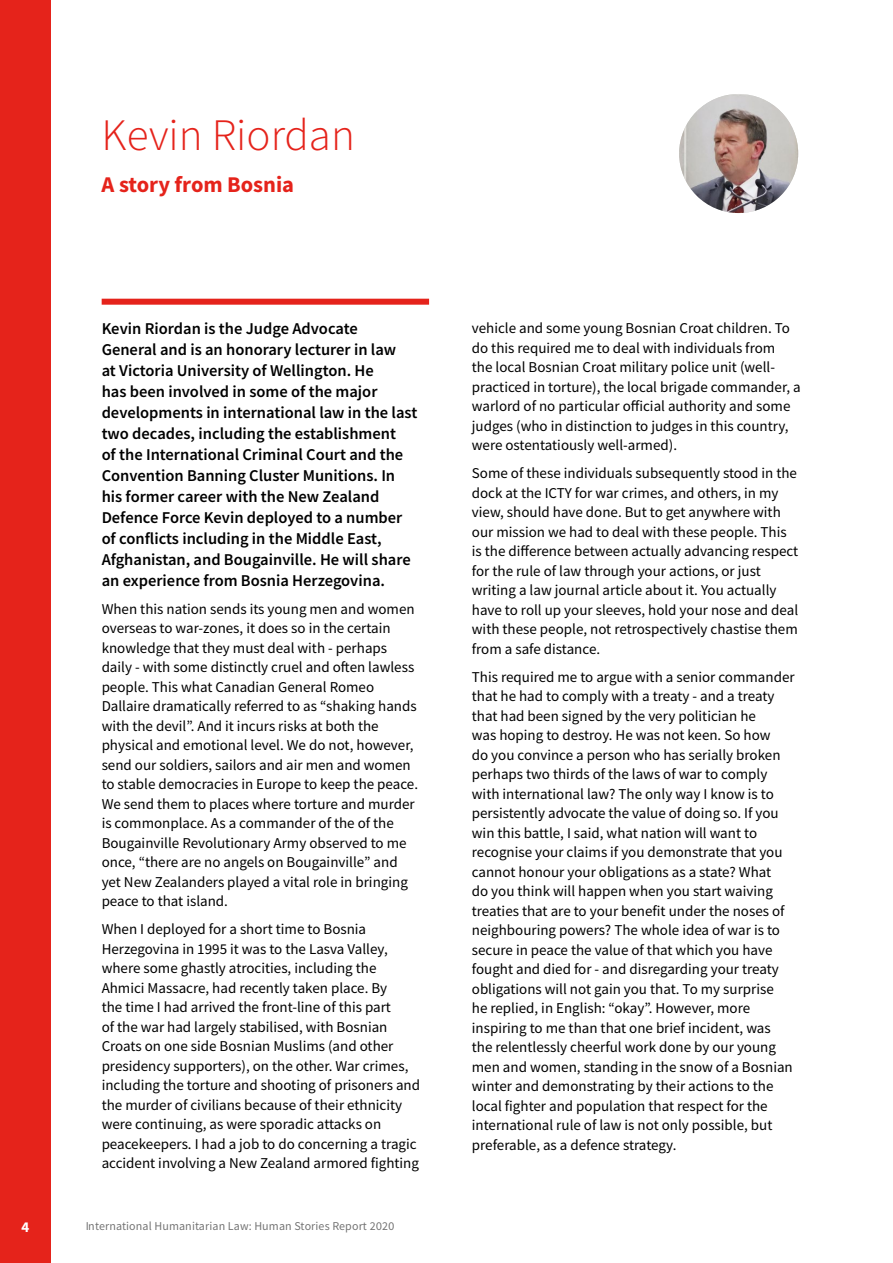
<style>
.page{position:relative;width:893px;height:1263px;background:#fff}
.page>*{position:absolute;margin:0;border:0;box-sizing:border-box;transform-origin:0 0}
.t1{font:300 45px "Source Sans Pro";color:#e5231b}
.t2{font:700 22.5px "Source Sans Pro";color:#e5231b}
.t3{font:600 16.5px/21px "Source Sans Pro";color:#000}
.t4{font:15px/19.5px "Source Sans Pro";color:#000}
.t5{font:700 15px "Source Sans Pro";color:#fff}
.t6{font:12px "Source Sans Pro";letter-spacing:.01em;color:#000}
</style>
<div class="page">
<div style="left:102px;top:299px;width:327px;height:6px;background:#e5231b"></div>
<img style="left:679px;top:94px;width:119px;height:119px;border-radius:60px">
<div style="left:0;top:0;width:51px;height:1263px;background:#e5231b"></div>
<h1 class="t1" style="left:102px;top:107px;width:255px">Kevin Riordan</h1>
<h2 class="t2" style="left:102px;top:169px;width:194px">A story from Bosnia</h2>
<p class="t3" style="left:102px;top:317px;width:317px">Kevin Riordan is the Judge Advocate<br>General and is an honorary lecturer in law<br>at Victoria University of Wellington. He<br>has been involved in some of the major developments in international law in the last two decades, including the establishment<br>of the International Criminal Court and the Convention Banning Cluster Munitions. In his former career with the New Zealand Defence Force Kevin deployed to a number of conflicts including in the Middle East, Afghanistan, and Bougainville. He will share an experience from Bosnia Herzegovina.</p>
<p class="t4" style="left:102px;top:599px;width:318px">When this nation sends its young men and women overseas to war-zones, it does so in the certain knowledge that they must deal with - perhaps daily - with some distinctly cruel and often lawless people. This what Canadian General Romeo Dallaire dramatically referred to as “shaking hands with the devil”. And it incurs risks at both the physical and emotional level. We do not, however, send our soldiers, sailors and air men and women to stable democracies in Europe to keep the peace.<br>We send them to places where torture and murder is commonplace. As a commander of the of the Bougainville Revolutionary Army observed to me once, “there are no angels on Bougainville” and yet New Zealanders played a vital role in bringing peace to that island.</p>
<p class="t4" style="left:102px;top:919px;width:320px">When I deployed for a short time to Bosnia Herzegovina in 1995 it was to the Lasva Valley, where some ghastly atrocities, including the Ahmici Massacre, had recently taken place. By<br>the time I had arrived the front-line of this part<br>of the war had largely stabilised, with Bosnian Croats on one side Bosnian Muslims (and other presidency supporters), on the other. War crimes, including the torture and shooting of prisoners and the murder of civilians because of their ethnicity were continuing, as were sporadic attacks on peacekeepers. I had a job to do concerning a tragic accident involving a New Zealand armored fighting</p>
<p class="t5" style="left:21px;top:1217px;width:10px">4</p>
<p class="t6" style="left:85px;top:1219px;width:311px">International Humanitarian Law: Human Stories Report 2020</p>
<p class="t4" style="left:472px;top:318px;width:330px">vehicle and some young Bosnian Croat children. To do this required me to deal with individuals from<br>the local Bosnian Croat military police unit (well&shy;practiced in torture), the local brigade commander, a warlord of no particular official authority and some judges (who in distinction to judges in this country, were ostentatiously well-armed).</p>
<p class="t4" style="left:472px;top:463px;width:328px">Some of these individuals subsequently stood in the dock at the ICTY for war crimes, and others, in my view, should have done. But to get anywhere with our mission we had to deal with these people. This is the difference between actually advancing respect for the rule of law through your actions, or just writing a law journal article about it. You actually have to roll up your sleeves, hold your nose and deal with these people, not retrospectively chastise them from a safe distance.</p>
<p class="t4" style="left:472px;top:667px;width:324px">This required me to argue with a senior commander that he had to comply with a treaty - and a treaty that had been signed by the very politician he<br>was hoping to destroy. He was not keen. So how<br>do you convince a person who has serially broken perhaps two thirds of the laws of war to comply with international law? The only way I know is to persistently advocate the value of doing so. If you win this battle, I said, what nation will want to recognise your claims if you demonstrate that you cannot honour your obligations as a state? What<br>do you think will happen when you start waiving treaties that are to your benefit under the noses of neighbouring powers? The whole idea of war is to secure in peace the value of that which you have fought and died for - and disregarding your treaty obligations will not gain you that. To my surprise<br>he replied, in English: “okay”. However, more inspiring to me than that one brief incident, was the relentlessly cheerful work done by our young men and women, standing in the snow of a Bosnian winter and demonstrating by their actions to the local fighter and population that respect for the international rule of law is not only possible, but preferable, as a defence strategy.</p>
</div>
